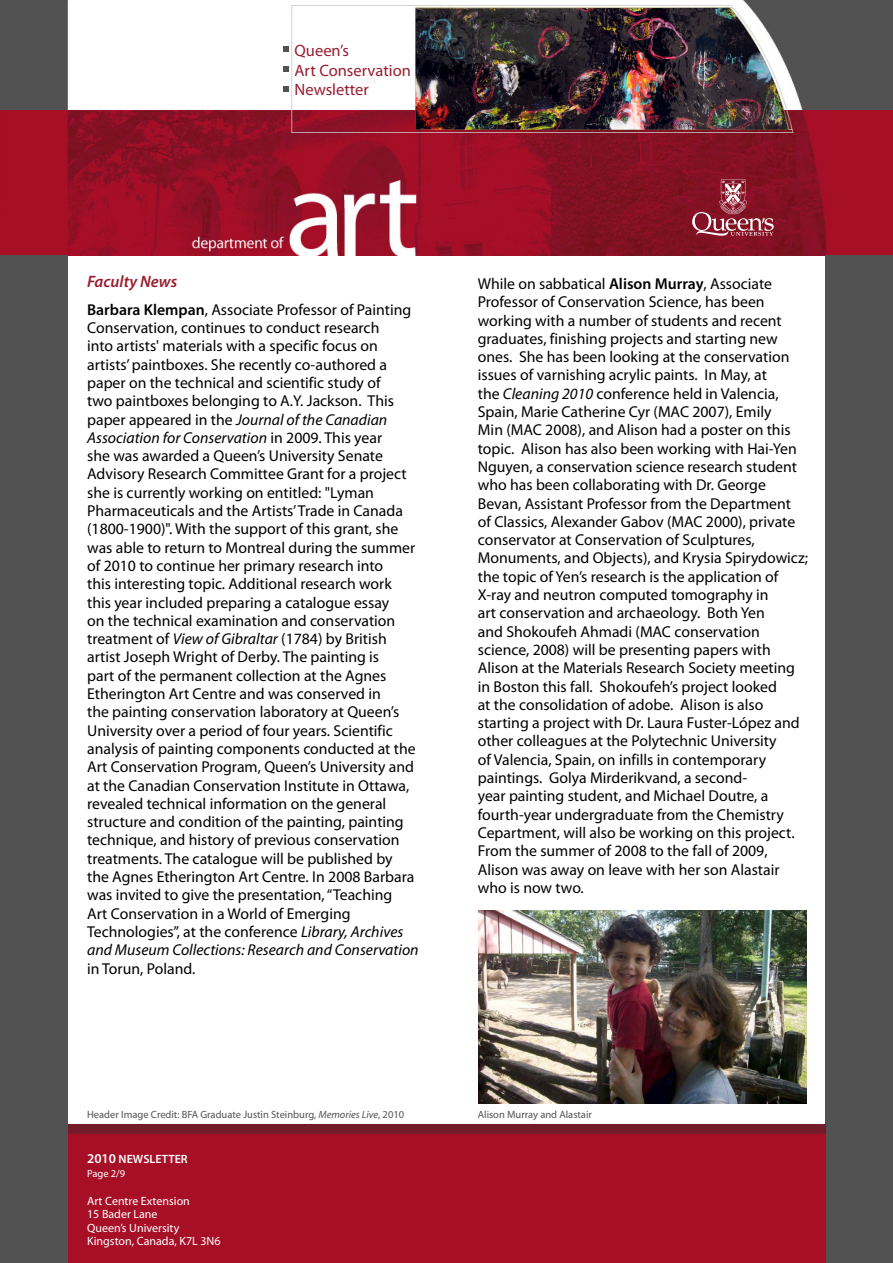
<style>
.page{position:relative;width:893px;height:1263px;background:#fff}
.page>*{position:absolute;margin:0;border:0;box-sizing:border-box;transform-origin:0 0}
.Title_2{font:16.5px "Myriad Pro";color:#981d31}
.Title_2-2{font:italic 600 16.5px "Myriad Pro";color:#981d30}
.Title_2-3{font:15.75px/18.3px "Myriad Pro";color:#000}
.Title_2-4{font:12px "Myriad Pro";color:#fff}
.Title_2-5{font:600 12px "Myriad Pro";color:#fff}
.Title_2-6{font:10.5px "Myriad Pro";color:#525252}
.Title_2-7{font:10.5px "Myriad Pro";color:#fff}
.s1{font-weight:600}
.s2{font-style:italic}
.s3{font-size:13.5px}
</style>
<div class="page">
<img style="left:0;top:0;width:893px;height:255px">
<img style="left:415px;top:8px;width:373px;height:122px">
<svg style="left:283px;top:46px;width:6px;height:6px"></svg>
<svg style="left:283px;top:66px;width:6px;height:6px"></svg>
<svg style="left:283px;top:86px;width:6px;height:6px"></svg>
<div style="left:826px;top:255px;width:67px;height:1008px;background:#525252"></div>
<div style="left:66px;top:1125px;width:760px;height:138px;background:#a70f26"></div>
<div style="left:66px;top:1125px;width:760px;height:9px;background:#741c2a"></div>
<svg style="left:692px;top:179px;width:82px;height:57px;background:#993948"></svg>
<div style="left:0;top:255px;width:67px;height:1008px;background:#525252"></div>
<img style="left:478px;top:910px;width:328px;height:194px">
<p class="Title_2" style="left:295px;top:40px;width:56px">Queen’s</p>
<p class="Title_2" style="left:295px;top:60px;width:118px">Art Conservation</p>
<p class="Title_2" style="left:295px;top:80px;width:76px">Newsletter</p>
<p class="Title_2-2" style="left:87px;top:271px;width:92px">Faculty News</p>
<p class="Title_2-3" style="left:87px;top:300px;width:333px"><span class="s1">Barbara Klempan</span>, Associate Professor of Painting Conservation, continues to conduct research<br>into artists' materials with a specific focus on artists’ paintboxes. She recently co-authored a paper on the technical and scientific study of<br>two paintboxes belonging to A.Y. Jackson. This paper appeared in the <span class="s2">Journal of the Canadian Association for Conservation</span> in 2009. This year<br>she was awarded a Queen’s University Senate Advisory Research Committee Grant for a project she is currently working on entitled: "Lyman Pharmaceuticals and the Artists’ Trade in Canada (1800-1900)". With the support of this grant, she was able to return to Montreal during the summer of 2010 to continue her primary research into<br>this interesting topic. Additional research work this year included preparing a catalogue essay<br>on the technical examination and conservation treatment of <span class="s2">View of Gibraltar</span> (1784) by British artist Joseph Wright of Derby. The painting is<br>part of the permanent collection at the Agnes Etherington Art Centre and was conserved in<br>the painting conservation laboratory at Queen’s University over a period of four years. Scientific analysis of painting components conducted at the Art Conservation Program, Queen’s University and at the Canadian Conservation Institute in Ottawa, revealed technical information on the general structure and condition of the painting, painting technique, and history of previous conservation treatments. The catalogue will be published by<br>the Agnes Etherington Art Centre. In 2008 Barbara was invited to give the presentation, “Teaching<br>Art Conservation in a World of Emerging Technologies”, at the conference <span class="s2">Library, Archives and Museum Collections: Research and Conservation </span>in Torun, Poland.</p>
<p class="Title_2-6" style="left:87px;top:1107px;width:319px">Header Image Credit: BFA Graduate Justin Steinburg, <span class="s2">Memories Live</span>, 2010</p>
<p class="Title_2-5" style="left:87px;top:1151px;width:102px"><span class="s3">2010</span> NEWSLETTER</p>
<p class="Title_2-7" style="left:87px;top:1167px;width:40px">Page 2/9</p>
<p class="Title_2-4" style="left:87px;top:1193px;width:104px">Art Centre Extension</p>
<p class="Title_2-4" style="left:87px;top:1207px;width:72px">15 Bader Lane</p>
<p class="Title_2-4" style="left:87px;top:1220px;width:94px">Queen’s University</p>
<p class="Title_2-4" style="left:87px;top:1234px;width:135px">Kingston, Canada, K7L 3N6</p>
<p class="Title_2-3" style="left:478px;top:274px;width:332px">While on sabbatical <span class="s1">Alison Murray</span>, Associate Professor of Conservation Science, has been working with a number of students and recent graduates, finishing projects and starting new ones. She has been looking at the conservation issues of varnishing acrylic paints. In May, at<br>the <span class="s2">Cleaning 2010</span> conference held in Valencia, Spain, Marie Catherine Cyr (MAC 2007), Emily<br>Min (MAC 2008), and Alison had a poster on this topic. Alison has also been working with Hai-Yen Nguyen, a conservation science research student who has been collaborating with Dr. George Bevan, Assistant Professor from the Department of Classics, Alexander Gabov (MAC 2000), private conservator at Conservation of Sculptures, Monuments, and Objects), and Krysia Spirydowicz; the topic of Yen’s research is the application of X-ray and neutron computed tomography in<br>art conservation and archaeology. Both Yen<br>and Shokoufeh Ahmadi (MAC conservation science, 2008) will be presenting papers with Alison at the Materials Research Society meeting in Boston this fall. Shokoufeh’s project looked<br>at the consolidation of adobe. Alison is also starting a project with Dr. Laura Fuster-López and other colleagues at the Polytechnic University<br>of Valencia, Spain, on infills in contemporary paintings. Golya Mirderikvand, a second-<br>year painting student, and Michael Doutre, a fourth-year undergraduate from the Chemistry Cepartment, will also be working on this project.<br>From the summer of 2008 to the fall of 2009, Alison was away on leave with her son Alastair who is now two.</p>
<p class="Title_2-6" style="left:478px;top:1108px;width:116px">Alison Murray and Alastair</p>
</div>
